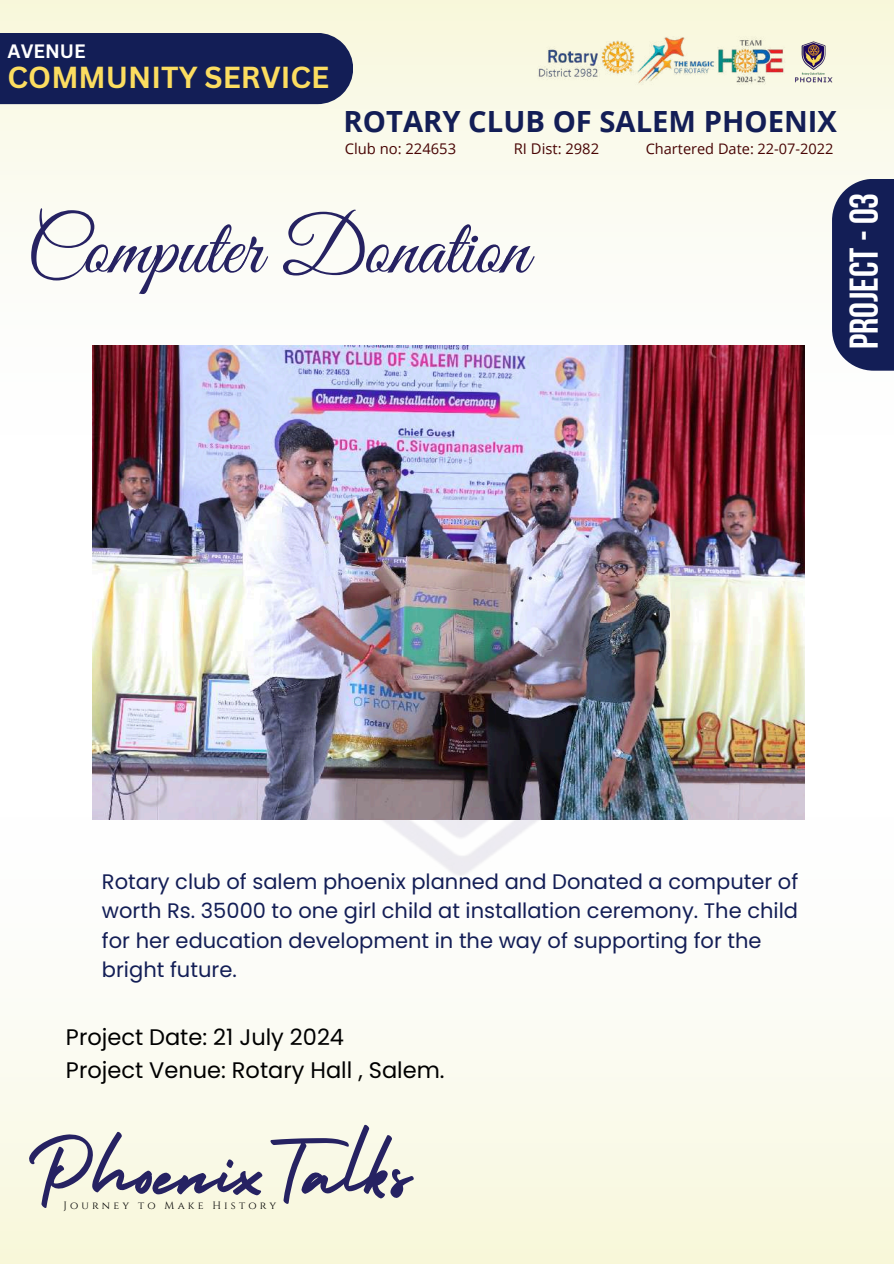
<style>
.page{position:relative;width:894px;height:1264px;background:#fff}
.page>*{position:absolute;margin:0;border:0;box-sizing:border-box;transform-origin:0 0}
.t1{font:95.55px "Holiday";color:#262262}
.t2{font:79.8px "Great Vibes";color:#262262}
.t3{font:700 39.9px "Bebas Neue";color:#fff}
.t4{font:700 29.55px "Canva Sans";color:#fcdd60}
.t5{font:700 29.25px "Open Sans";color:#131e56}
.t6{font:22.5px/33.8px "Poppins";color:#000}
.t7{font:21px/29.2px "Poppins";color:#131e56}
.t8{font:700 18.9px "Canva Sans";color:#fff}
.t9{font:14.7px "Open Sans";color:#480404}
.t10{font:14.55px "Open Sans";color:#480404}
.t11{font:10.65px "Cinzel";letter-spacing:.295em;color:#000}
</style>
<div class="page">
<div style="left:0;top:817px;width:893px;height:446px;background:linear-gradient(to bottom,#fefeff,#f8f8dd)"></div>
<div style="left:0;top:0;width:893px;height:434px;background:linear-gradient(to bottom,#f9f8df,#fcfcff)"></div>
<img style="left:241px;top:819px;width:436px;height:74px">
<img style="left:532px;top:33px;width:253px;height:61px">
<img style="left:790px;top:41px;width:46px;height:43px">
<div style="left:0;top:33px;width:353px;height:71px;background:#131e56"></div>
<div style="left:831px;top:179px;width:62px;height:192px;background:#131e56"></div>
<img style="left:92px;top:346px;width:711px;height:473px">
<p class="t8" style="left:8px;top:38px;width:80px">AVENUE</p>
<h3 class="t4" style="left:8px;top:57px;width:323px">COMMUNITY SERVICE</h3>
<h3 class="t5" style="left:343px;top:101px;width:494px">ROTARY CLUB OF SALEM PHOENIX</h3>
<p class="t9" style="left:345px;top:138px;width:113px">Club no: 224653</p>
<p class="t9" style="left:513px;top:138px;width:87px">RI Dist: 2982</p>
<p class="t10" style="left:645px;top:139px;width:189px">Chartered Date: 22-07-2022</p>
<h2 class="t2" style="left:26px;top:204px;width:503px">Computer Donation</h2>
<h3 class="t3" style="left:847px;top:349px;width:158px;rotate:-90deg">PROJECT-03</h3>
<p class="t7" style="left:102px;top:867px;width:697px">Rotary club of salem phoenix planned and Donated a computer of worth Rs. 35000 to one girl child at installation ceremony. The child for her education development in the way of supporting for the bright future.</p>
<p class="t6" style="left:66px;top:1019px;width:380px">Project Date: 21 July 2024<br>Project Venue: Rotary Hall , Salem.</p>
<h1 class="t1" style="left:26px;top:1098px;width:386px">PhoenixTalks</h1>
<p class="t11" style="left:64px;top:1198px;width:214px">Journey to Make History</p>
</div>
